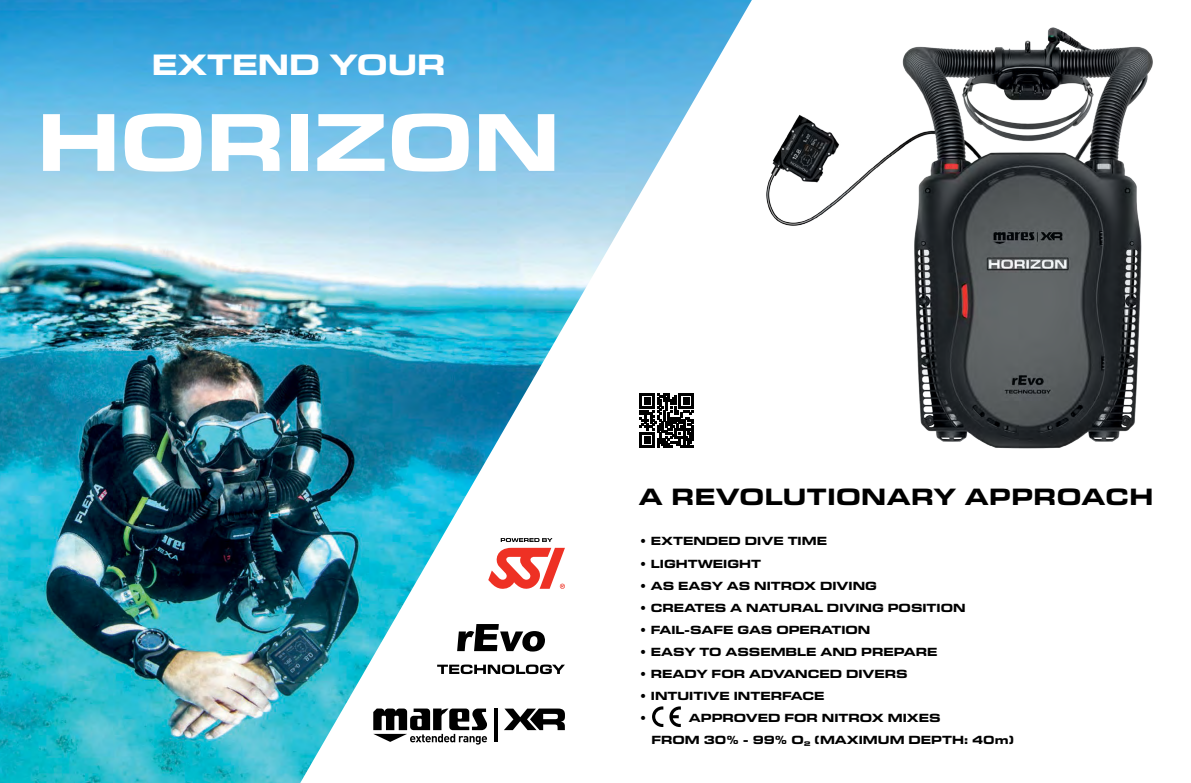
<style>
.page{position:relative;width:1191px;height:783px;background:#fff}
.page>*{position:absolute;margin:0;border:0;box-sizing:border-box;transform-origin:0 0}
.t1{font:700 expanded 30.1px "Eurostile Next LT Pro";color:#fff}
.t2{font:700 expanded 24px "Eurostile Next LT Pro";letter-spacing:.02em;color:#000}
.t3{font:700 expanded 12px/22px "Eurostile Next LT Pro";color:#000}
</style>
<div class="page">
<img style="left:0;top:0;width:300px;height:782px">
<svg style="left:300px;top:0;width:452px;height:782px"></svg>
<img style="left:766px;top:27px;width:387px;height:422px">
<svg style="left:669px;top:706px;width:12px;height:20px"></svg>
<svg style="left:652px;top:706px;width:11px;height:20px"></svg>
<div style="left:636px;top:389px;width:62px;height:62px;background:#fff"></div>
<svg style="left:639px;top:393px;width:55px;height:54px"></svg>
<hr style="left:494px;top:708px;width:3px;height:34px;background:#000">
<svg style="left:504px;top:708px;width:61px;height:22px"></svg>
<svg style="left:373px;top:708px;width:114px;height:36px"></svg>
<svg style="left:437px;top:664px;width:128px;height:10px"></svg>
<svg style="left:457px;top:624px;width:88px;height:27px"></svg>
<svg style="left:488px;top:538px;width:77px;height:61px"></svg>
<svg style="left:43px;top:114px;width:71px;height:57px"></svg>
<svg style="left:125px;top:113px;width:76px;height:58px"></svg>
<svg style="left:212px;top:114px;width:67px;height:57px"></svg>
<div style="left:291px;top:114px;width:16px;height:57px;background:#fff"></div>
<svg style="left:317px;top:114px;width:67px;height:57px"></svg>
<svg style="left:392px;top:113px;width:77px;height:58px"></svg>
<svg style="left:479px;top:114px;width:75px;height:57px"></svg>
<h1 class="t1" style="left:152px;top:47px;width:295px">EXTEND YOUR</h1>
<h2 class="t2" style="left:639px;top:483px;width:516px">A REVOLUTIONARY APPROACH</h2>
<p class="t3" style="left:639px;top:530px;width:189px">• EXTENDED DIVE TIME</p>
<p class="t3" style="left:639px;top:552px;width:123px">• LIGHTWEIGHT</p>
<p class="t3" style="left:639px;top:574px;width:239px">• AS EASY AS NITROX DIVING</p>
<p class="t3" style="left:639px;top:596px;width:327px">• CREATES A NATURAL DIVING POSITION</p>
<p class="t3" style="left:639px;top:618px;width:232px">• FAIL-SAFE GAS OPERATION</p>
<p class="t3" style="left:639px;top:640px;width:299px">• EASY TO ASSEMBLE AND PREPARE</p>
<p class="t3" style="left:639px;top:662px;width:270px">• READY FOR ADVANCED DIVERS</p>
<p class="t3" style="left:639px;top:684px;width:186px">• INTUITIVE INTERFACE •</p>
<p class="t3" style="left:651px;top:706px;width:364px;text-indent:37px">APPROVED FOR NITROX MIXES<br>FROM 30% - 99% O₂ (MAXIMUM DEPTH: 40m)</p>
</div>
